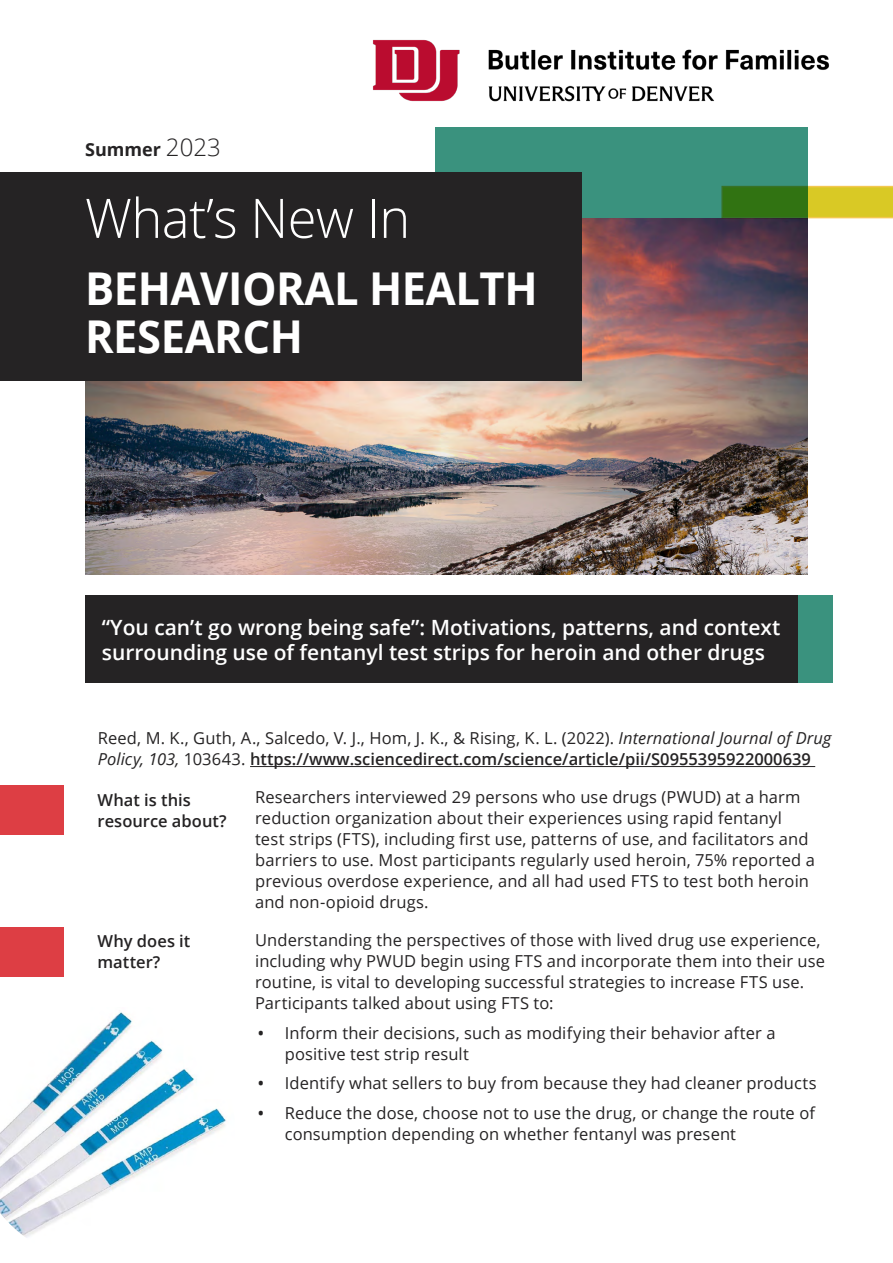
<style>
.page{position:relative;width:893px;height:1263px;background:#fff}
.page>*{position:absolute;margin:0;border:0;box-sizing:border-box;transform-origin:0 0}
.t1{font:300 54.6px "Open Sans";letter-spacing:-.01em;color:#fff;scale:.96 1}
.t2{font:700 45.3px/48px "Open Sans";letter-spacing:-.01em;color:#fff;scale:.96 1}
.t3{font:600 21px/25.5px "Open Sans";color:#fff}
.t4{font:700 18px "Open Sans";color:#252324}
.t5{font:16.5px/21px "Open Sans";letter-spacing:.005em;color:#252324}
.t6{font:600 16.5px/21px "Open Sans";color:#252324}
.t7{font:600 16.5px/21px "Open Sans";color:#242223}
.s1{font-weight:300;font-size:24px}
.s2{font-weight:400}
.s3{font-weight:400;font-style:italic}
.s4{font-weight:600}
</style>
<div class="page">
<img style="left:85px;top:218px;width:723px;height:357px">
<div style="left:436px;top:128px;width:372px;height:90px;background:#3a927e"></div>
<div style="left:0;top:173px;width:581px;height:208px;background:#252324"></div>
<svg style="left:721px;top:186px;width:172px;height:32px;background:#859d1e"></svg>
<img style="left:372px;top:39px;width:457px;height:62px">
<hr style="left:250px;top:766px;width:565px;height:1px;background:#252324">
<div style="left:0;top:786px;width:64px;height:49px;background:#dd3e44"></div>
<div style="left:0;top:927px;width:64px;height:49px;background:#dd3e44"></div>
<div style="left:85px;top:596px;width:723px;height:87px;background:#252324"></div>
<div style="left:798px;top:596px;width:34px;height:87px;background:#3a927e"></div>
<img style="left:0;top:1012px;width:226px;height:226px">
<p class="t4" style="left:85px;top:137px;width:137px">Summer <span class="s1">2023</span></p>
<h1 class="t1" style="left:85px;top:181px;width:340px">What’s New In</h1>
<h2 class="t2" style="left:85px;top:263px;width:473px">BEHAVIORAL HEALTH<br>RESEARCH</h2>
<p class="t3" style="left:102px;top:614px;width:680px">“You can’t go wrong being safe”: Motivations, patterns, and context surrounding use of fentanyl test strips for heroin and other drugs</p>
<p class="t6" style="left:98px;top:727px;width:735px"><span class="s2">Reed, M. K., Guth, A., Salcedo, V. J., Hom, J. K., &amp; Rising, K. L. (2022).</span> <span class="s3">International Journal of Drug<br>Policy, 103,</span> <span class="s2">103643.</span> https://www.sciencedirect.com/science/article/pii/S0955395922000639</p>
<p class="t5" style="left:255px;top:786px;width:561px">Researchers interviewed 29 persons who use drugs (PWUD) at a harm reduction organization about their experiences using rapid fentanyl test strips (FTS), including first use, patterns of use, and facilitators and barriers to use. Most participants regularly used heroin, 75% reported a previous overdose experience, and all had used FTS to test both heroin and non-opioid drugs.</p>
<p class="t5" style="left:255px;top:929px;width:571px">Understanding the perspectives of those with lived drug use experience, including why PWUD begin using FTS and incorporate them into their use routine, is vital to developing successful strategies to increase FTS use.<br>Participants talked about using FTS to:</p>
<p class="t5" style="left:285px;top:1022px;width:492px;text-indent:-27px"><span class="s4">•</span> Inform their decisions, such as modifying their behavior after a positive test strip result</p>
<p class="t5" style="left:258px;top:1072px;width:560px"><span class="s4">•</span> Identify what sellers to buy from because they had cleaner products</p>
<p class="t5" style="left:285px;top:1102px;width:532px;text-indent:-27px"><span class="s4">•</span> Reduce the dose, choose not to use the drug, or change the route of consumption depending on whether fentanyl was present</p>
<p class="t7" style="left:98px;top:789px;width:131px">What is this resource about?</p>
<p class="t7" style="left:98px;top:930px;width:94px">Why does it matter?</p>
</div>
